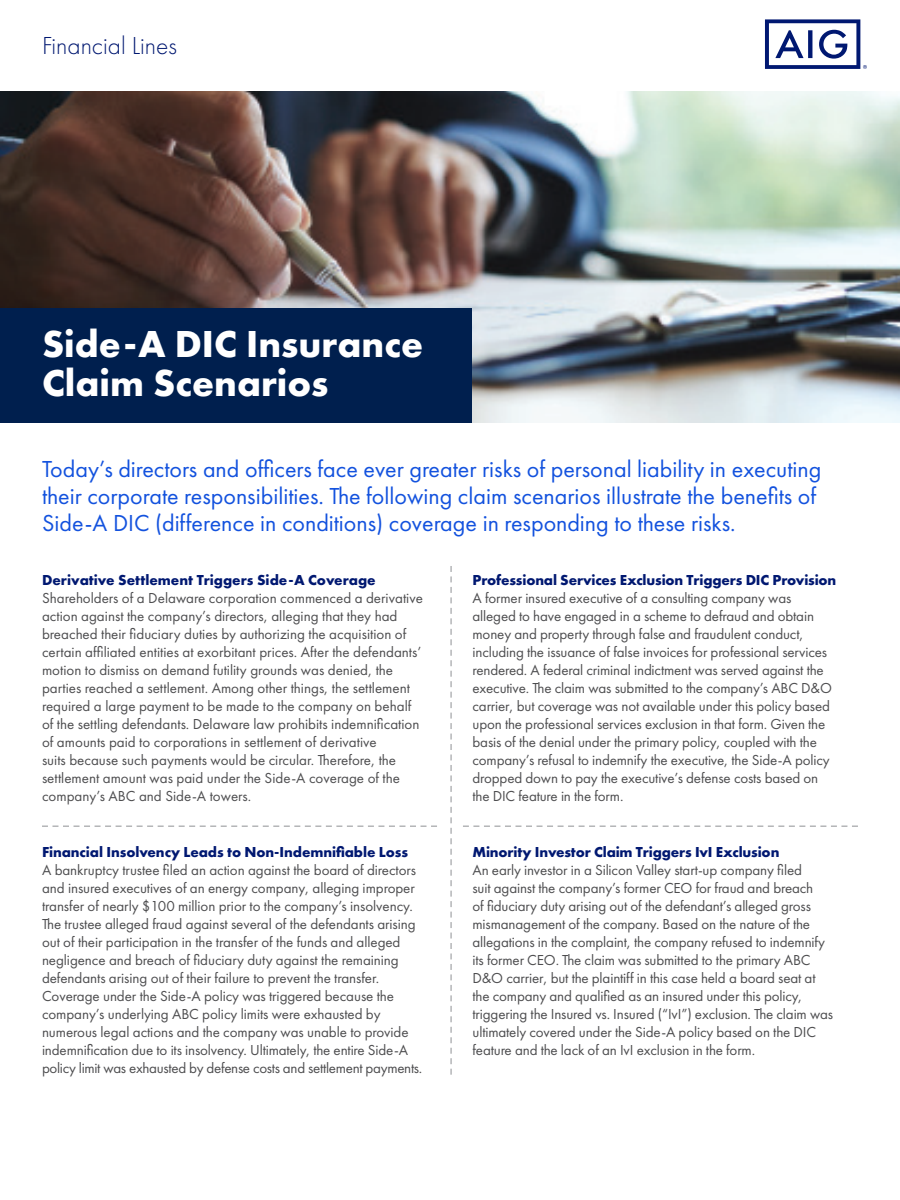
<style>
.page{position:relative;width:900px;height:1200px;background:#fff}
.page>*{position:absolute;margin:0;border:0;box-sizing:border-box;transform-origin:0 0}
.intro{font:700 39px "Futura PT";color:#fff}
.intro-2{font:300 25.5px "Futura PT";color:#001871}
.Answer{font:24px/27px "Futura PT";color:#1352de}
.Question{font:15px/18px "Futura PT";letter-spacing:-.01em;color:#4d4d4f}
.Question-2{font:700 15px "Futura PT";letter-spacing:-.01em;color:#001871}
</style>
<div class="page">
<img style="left:0;top:91px;width:900px;height:332px">
<svg style="left:451px;top:566px;width:1px;height:509px"></svg>
<div style="left:0;top:308px;width:471px;height:115px;background:#001f4e"></div>
<svg style="left:463px;top:826px;width:395px;height:1px"></svg>
<svg style="left:42px;top:826px;width:395px;height:1px"></svg>
<svg style="left:765px;top:19px;width:102px;height:50px"></svg>
<p class="intro-2" style="left:42px;top:31px;width:137px">Financial Lines</p>
<p class="intro" style="left:42px;top:319px;width:383px">Side-A DIC Insurance</p>
<p class="intro" style="left:42px;top:358px;width:288px">Claim Scenarios</p>
<p class="Answer" style="left:42px;top:455px;width:781px">Today’s directors and officers face ever greater risks of personal liability in executing their corporate responsibilities. The following claim scenarios illustrate the benefits of<br>Side-A DIC (difference in conditions) coverage in responding to these risks.</p>
<p class="Question-2" style="left:42px;top:570px;width:335px">Derivative Settlement Triggers Side-A Coverage</p>
<p class="Question" style="left:42px;top:589px;width:382px">Shareholders of a Delaware corporation commenced a derivative action against the company’s directors, alleging that they had breached their fiduciary duties by authorizing the acquisition of certain affiliated entities at exorbitant prices. After the defendants’ motion to dismiss on demand futility grounds was denied, the parties reached a settlement. Among other things, the settlement required a large payment to be made to the company on behalf of the settling defendants. Delaware law prohibits indemnification of amounts paid to corporations in settlement of derivative<br>suits because such payments would be circular. Therefore, the settlement amount was paid under the Side-A coverage of the company’s ABC and Side-A towers.</p>
<p class="Question-2" style="left:42px;top:842px;width:368px">Financial Insolvency Leads to Non-Indemnifiable Loss</p>
<p class="Question" style="left:42px;top:861px;width:382px">A bankruptcy trustee filed an action against the board of directors and insured executives of an energy company, alleging improper transfer of nearly $100 million prior to the company’s insolvency.<br>The trustee alleged fraud against several of the defendants arising out of their participation in the transfer of the funds and alleged negligence and breach of fiduciary duty against the remaining defendants arising out of their failure to prevent the transfer.<br>Coverage under the Side-A policy was triggered because the company’s underlying ABC policy limits were exhausted by numerous legal actions and the company was unable to provide indemnification due to its insolvency. Ultimately, the entire Side-A policy limit was exhausted by defense costs and settlement payments.</p>
<p class="Question-2" style="left:473px;top:570px;width:365px">Professional Services Exclusion Triggers DIC Provision</p>
<p class="Question" style="left:473px;top:589px;width:361px">A former insured executive of a consulting company was alleged to have engaged in a scheme to defraud and obtain money and property through false and fraudulent conduct, including the issuance of false invoices for professional services rendered. A federal criminal indictment was served against the executive. The claim was submitted to the company’s ABC D&amp;O carrier, but coverage was not available under this policy based upon the professional services exclusion in that form. Given the basis of the denial under the primary policy, coupled with the company’s refusal to indemnify the executive, the Side-A policy dropped down to pay the executive’s defense costs based on the DIC feature in the form.</p>
<p class="Question-2" style="left:473px;top:842px;width:308px">Minority Investor Claim Triggers IvI Exclusion</p>
<p class="Question" style="left:473px;top:861px;width:362px">An early investor in a Silicon Valley start-up company filed<br>suit against the company’s former CEO for fraud and breach<br>of fiduciary duty arising out of the defendant’s alleged gross mismanagement of the company. Based on the nature of the allegations in the complaint, the company refused to indemnify its former CEO. The claim was submitted to the primary ABC D&amp;O carrier, but the plaintiff in this case held a board seat at the company and qualified as an insured under this policy, triggering the Insured vs. Insured (“IvI”) exclusion. The claim was ultimately covered under the Side-A policy based on the DIC feature and the lack of an IvI exclusion in the form.</p>
</div>
